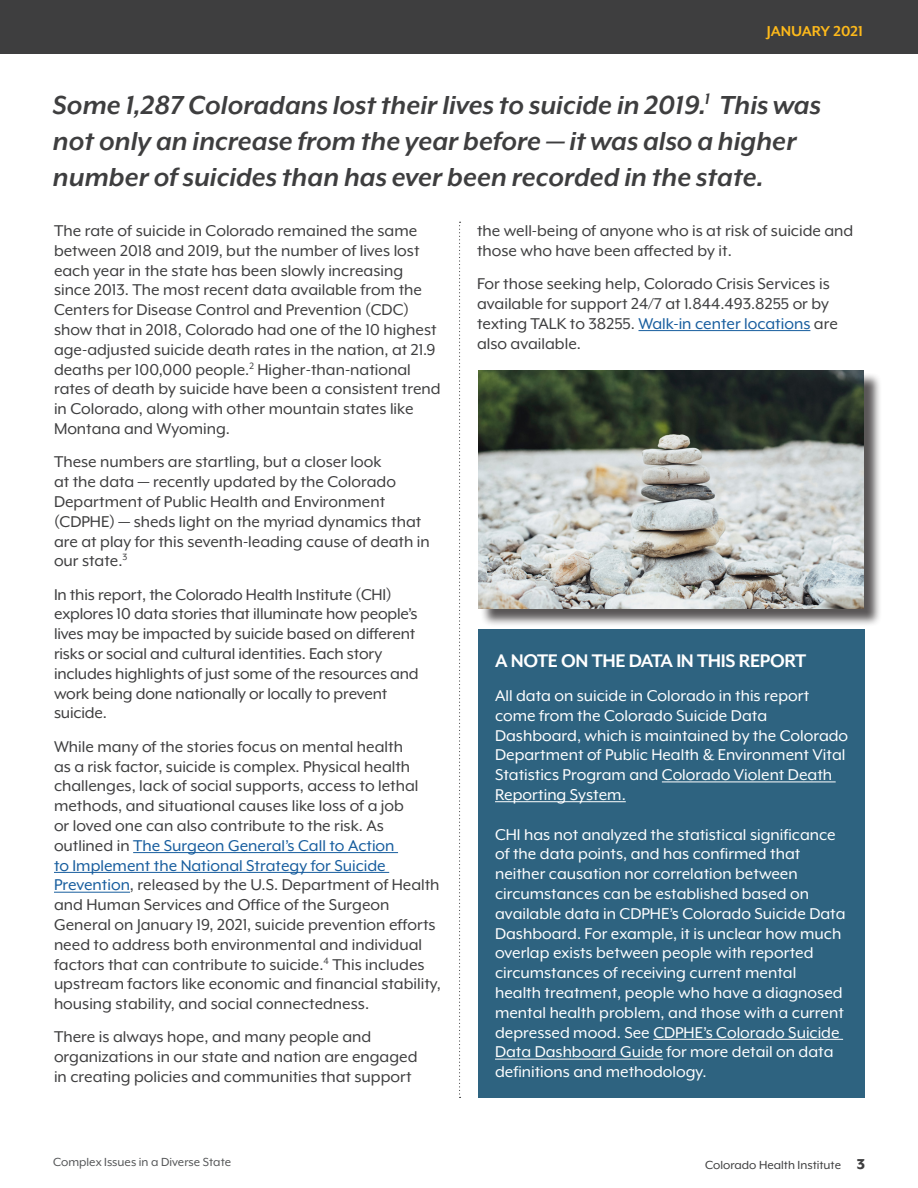
<style>
.page{position:relative;width:918px;height:1188px;background:#fff}
.page>*{position:absolute;margin:0;border:0;box-sizing:border-box;transform-origin:0 0}
.t1{font:italic 700 30px/36px "Mr Eaves XL Mod OT";color:#3e3e3f}
.t2{font:700 21px "Mr Eaves XL Mod OT";letter-spacing:-.02em;color:#fff}
.t3{font:18px/19.8px "Mr Eaves XL Mod OT";color:#3e3e3f}
.t4{font:18px/19.8px "Mr Eaves XL Mod OT";color:#fff}
.t5{font:700 16.5px "Mr Eaves XL Mod OT";color:#fdb91b}
.t6{font:13.5px "Mr Eaves XL Mod OT";color:#545557}
.t7{font:13.5px "Mr Eaves XL Mod OT";color:#3e3e3f}
.s1{color:#175d9e}
.s2{font-weight:800;font-size:16.5px}
</style>
<div class="page">
<div style="left:0;top:0;width:918px;height:54px;background:#3e3e3f"></div>
<hr style="left:133px;top:852px;width:265px;height:1px;background:#175d9e">
<hr style="left:54px;top:872px;width:335px;height:1px;background:#175d9e">
<hr style="left:54px;top:892px;width:76px;height:1px;background:#175d9e">
<div style="left:480px;top:373px;width:402px;height:253px;background:#231f20;opacity:.75"></div>
<img style="left:478px;top:370px;width:385px;height:238px">
<svg style="left:459px;top:222px;width:2px;height:876px"></svg>
<div style="left:478px;top:629px;width:387px;height:469px;background:#2e6380"></div>
<hr style="left:662px;top:782px;width:174px;height:1px;background:#fff">
<hr style="left:495px;top:801px;width:131px;height:1px;background:#fff">
<hr style="left:653px;top:1039px;width:190px;height:1px;background:#fff">
<hr style="left:495px;top:1059px;width:168px;height:1px;background:#fff">
<hr style="left:639px;top:330px;width:171px;height:1px;background:#175d9e">
<p class="t5" style="left:767px;top:23px;width:98px">JANUARY 2021</p>
<p class="t1" style="left:53px;top:87px;width:770px">Some 1,287 Coloradans lost their lives to suicide in 2019.<sup>1</sup> This was not only an increase from the year before — it was also a higher number of suicides than has ever been recorded in the state.</p>
<p class="t3" style="left:54px;top:221px;width:388px">The rate of suicide in Colorado remained the same between 2018 and 2019, but the number of lives lost each year in the state has been slowly increasing since 2013. The most recent data available from the Centers for Disease Control and Prevention (CDC) show that in 2018, Colorado had one of the 10 highest age-adjusted suicide death rates in the nation, at 21.9 deaths per 100,000 people.<sup>2</sup> Higher-than-national rates of death by suicide have been a consistent trend in Colorado, along with other mountain states like Montana and Wyoming.</p>
<p class="t3" style="left:54px;top:452px;width:377px">These numbers are startling, but a closer look<br>at the data — recently updated by the Colorado Department of Public Health and Environment (CDPHE) — sheds light on the myriad dynamics that are at play for this seventh-leading cause of death in our state.<sup>3</sup></p>
<p class="t3" style="left:54px;top:584px;width:366px">In this report, the Colorado Health Institute (CHI) explores 10 data stories that illuminate how people’s lives may be impacted by suicide based on different risks or social and cultural identities. Each story includes highlights of just some of the resources and work being done nationally or locally to prevent suicide.</p>
<p class="t3" style="left:54px;top:736px;width:388px">While many of the stories focus on mental health<br>as a risk factor, suicide is complex. Physical health challenges, lack of social supports, access to lethal methods, and situational causes like loss of a job<br>or loved one can also contribute to the risk. As outlined in <span class="s1">The Surgeon General’s Call to Action<br>to Implement the National Strategy for Suicide Prevention</span>, released by the U.S. Department of Health and Human Services and Office of the Surgeon General on January 19, 2021, suicide prevention efforts need to address both environmental and individual factors that can contribute to suicide.<sup>4</sup> This includes upstream factors like economic and financial stability, housing stability, and social connectedness.</p>
<p class="t3" style="left:54px;top:1027px;width:365px">There is always hope, and many people and organizations in our state and nation are engaged in creating policies and communities that support</p>
<p class="t3" style="left:477px;top:221px;width:378px">the well-being of anyone who is at risk of suicide and those who have been affected by it.</p>
<p class="t3" style="left:477px;top:274px;width:362px">For those seeking help, Colorado Crisis Services is available for support 24/7 at 1.844.493.8255 or by texting TALK to 38255. <span class="s1">Walk-in center locations</span> are also available.</p>
<p class="t2" style="left:495px;top:650px;width:313px">A NOTE ON THE DATA IN THIS REPORT</p>
<p class="t4" style="left:495px;top:686px;width:355px">All data on suicide in Colorado in this report come from the Colorado Suicide Data Dashboard, which is maintained by the Colorado Department of Public Health &amp; Environment Vital Statistics Program and Colorado Violent Death Reporting System.</p>
<p class="t4" style="left:495px;top:824px;width:352px">CHI has not analyzed the statistical significance of the data points, and has confirmed that neither causation nor correlation between circumstances can be established based on available data in CDPHE’s Colorado Suicide Data Dashboard. For example, it is unclear how much overlap exists between people with reported circumstances of receiving current mental health treatment, people who have a diagnosed mental health problem, and those with a current depressed mood. See CDPHE’s Colorado Suicide Data Dashboard Guide for more detail on data definitions and methodology.</p>
<p class="t6" style="left:53px;top:1156px;width:180px">Complex Issues in a Diverse State</p>
<p class="t7" style="left:705px;top:1158px;width:161px">Colorado Health Institute <span class="s2">3</span></p>
</div>
